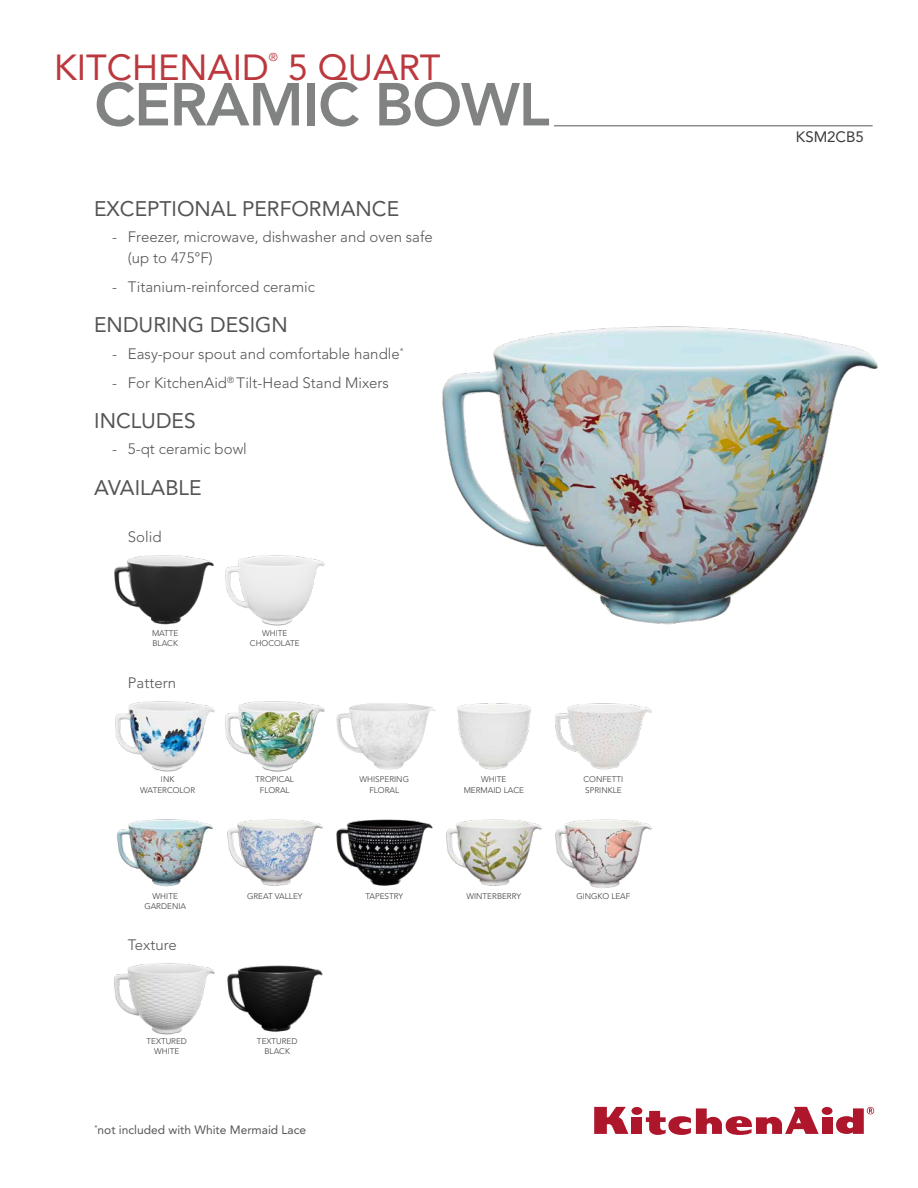
<style>
.page{position:relative;width:918px;height:1188px;background:#fff}
.page>*{position:absolute;margin:0;border:0;box-sizing:border-box;transform-origin:0 0}
.t1{font:800 60px "Avenir LT Std";letter-spacing:-.02em;color:#818383}
.t2{font:36px "Avenir LT Std";color:#bb383e}
.t3{font:21px "Avenir LT Std";color:#535554}
.t4{font:300 15px/21px "Avenir LT Std";color:#535554}
.t5{font:15px "Avenir LT Std";color:#3a3a3a}
.t6{font:12px "Avenir LT Std";color:#535554}
.t7{font:11.4px "Avenir LT Std";color:#bb383e}
.t8{font:300 8.1px/10.2px "Avenir LT Std";color:#3a3a3a;text-align:center}
</style>
<div class="page">
<div style="left:631px;top:1117px;width:11px;height:17px;background:#ae172b"></div>
<div style="left:631px;top:1107px;width:11px;height:8px;background:#ae172b;border-radius:50%"></div>
<div style="left:822px;top:1117px;width:11px;height:17px;background:#ae172b"></div>
<div style="left:822px;top:1107px;width:11px;height:8px;background:#ae172b;border-radius:50%"></div>
<svg style="left:594px;top:1107px;width:34px;height:27px"></svg>
<svg style="left:646px;top:1107px;width:173px;height:28px"></svg>
<svg style="left:836px;top:1107px;width:38px;height:27px"></svg>
<hr style="left:554px;top:125px;width:319px;height:1px;background:#535554">
<img style="left:442px;top:326px;width:436px;height:299px">
<img style="left:225px;top:555px;width:100px;height:71px">
<img style="left:225px;top:701px;width:100px;height:71px">
<img style="left:227px;top:819px;width:96px;height:67px">
<img style="left:117px;top:819px;width:96px;height:68px">
<img style="left:336px;top:703px;width:99px;height:66px">
<img style="left:336px;top:819px;width:97px;height:67px">
<img style="left:457px;top:703px;width:74px;height:67px">
<img style="left:555px;top:703px;width:97px;height:67px">
<img style="left:446px;top:819px;width:96px;height:67px">
<img style="left:555px;top:819px;width:97px;height:69px">
<img style="left:115px;top:701px;width:100px;height:71px">
<img style="left:114px;top:963px;width:101px;height:72px">
<img style="left:227px;top:965px;width:96px;height:67px">
<img style="left:114px;top:555px;width:100px;height:70px">
<h2 class="t2" style="left:54px;top:46px;width:216px">KITCHENAID</h2>
<p class="t7" style="left:269px;top:51px;width:11px">®</p>
<h2 class="t2" style="left:288px;top:46px;width:154px">5 QUART</h2>
<h1 class="t1" style="left:94px;top:69px;width:457px">CERAMIC BOWL</h1>
<h3 class="t3" style="left:94px;top:196px;width:307px">EXCEPTIONAL PERFORMANCE</h3>
<p class="t4" style="left:128px;top:226px;width:306px;text-indent:-16px">- Freezer, microwave, dishwasher and oven safe (up to 475°F)</p>
<p class="t4" style="left:112px;top:277px;width:204px">- Titanium-reinforced ceramic</p>
<h3 class="t3" style="left:94px;top:313px;width:195px">ENDURING DESIGN</h3>
<p class="t4" style="left:112px;top:343px;width:293px">- Easy-pour spout and comfortable handle<sup>*</sup></p>
<p class="t4" style="left:112px;top:372px;width:278px">- For KitchenAid<sup>®</sup> Tilt-Head Stand Mixers</p>
<h3 class="t3" style="left:94px;top:409px;width:103px">INCLUDES</h3>
<p class="t4" style="left:112px;top:439px;width:136px">- 5-qt ceramic bowl</p>
<h3 class="t3" style="left:94px;top:475px;width:109px">AVAILABLE</h3>
<p class="t4" style="left:128px;top:526px;width:35px">Solid</p>
<p class="t8" style="left:152px;top:628px;width:28px;text-align:left">MATTE<br>BLACK</p>
<p class="t8" style="left:250px;top:628px;width:51px">WHITE<br>CHOCOLATE</p>
<p class="t4" style="left:128px;top:672px;width:50px">Pattern</p>
<p class="t8" style="left:140px;top:775px;width:57px">INK<br>WATERCOLOR</p>
<p class="t8" style="left:256px;top:775px;width:40px">TROPICAL<br>FLORAL</p>
<p class="t8" style="left:153px;top:891px;width:27px">WHITE</p>
<p class="t8" style="left:247px;top:891px;width:57px">GREAT VALLEY</p>
<p class="t8" style="left:144px;top:901px;width:43px">GARDENIA</p>
<p class="t4" style="left:128px;top:935px;width:50px">Texture</p>
<p class="t8" style="left:147px;top:1036px;width:42px">TEXTURED<br>WHITE</p>
<p class="t8" style="left:257px;top:1036px;width:42px">TEXTURED<br>BLACK</p>
<p class="t6" style="left:94px;top:1123px;width:213px"><sup>*</sup>not included with White Mermaid Lace</p>
<p class="t8" style="left:360px;top:775px;width:51px">WHISPERING<br>FLORAL</p>
<p class="t8" style="left:365px;top:891px;width:39px">TAPESTRY</p>
<p class="t8" style="left:464px;top:775px;width:62px">WHITE<br>MERMAID LACE</p>
<p class="t8" style="left:584px;top:775px;width:41px;text-align:left">CONFETTI<br>SPRINKLE</p>
<p class="t8" style="left:466px;top:891px;width:56px">WINTERBERRY</p>
<p class="t8" style="left:576px;top:891px;width:56px">GINGKO LEAF</p>
<p class="t5" style="left:796px;top:128px;width:70px">KSM2CB5</p>
</div>
